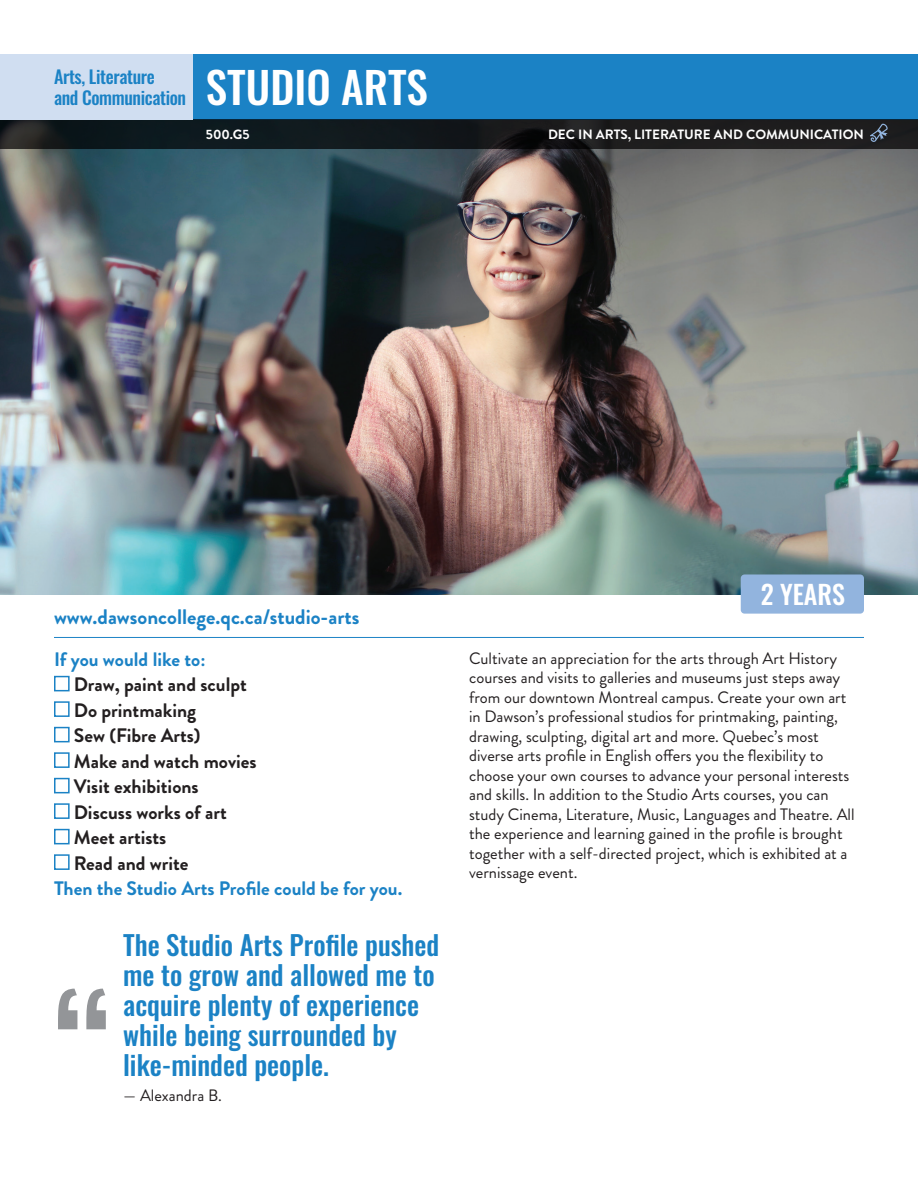
<style>
.page{position:relative;width:918px;height:1188px;background:#fff}
.page>*{position:absolute;margin:0;border:0;box-sizing:border-box;transform-origin:0 0}
.t1{font:500 148.5px "Oswald";color:#939598}
.Title_White{font:500 43.35px "Oswald";color:#fff}
.t2{font:500 27px/30px "Oswald";color:#1b82c5}
.t3{font:500 26.1px "Oswald";color:#fff}
.Big_URL{font:700 21px "Brandon Grotesque";color:#1b82c5}
.t4{font:700 19.5px "Brandon Grotesque";color:#231f20}
.Hero_Checklist_Blue{font:700 19.5px "Brandon Grotesque";color:#1b82c5}
.Title_White-2{font:500 18px/21px "Oswald";letter-spacing:-.02em;color:#1b82c5}
.t5{font:16.5px/19.5px "Brandon Grotesque";color:#231f20}
.Paragraph_Header_Blue{font:700 13.5px "Brandon Grotesque";color:#fff}
</style>
<div class="page">
<img style="left:0;top:148px;width:918px;height:446px">
<div style="left:0;top:54px;width:918px;height:65px;background:#1b82c5"></div>
<svg style="left:0;top:119px;width:918px;height:29px;background:#171c1f"></svg>
<svg style="left:870px;top:124px;width:18px;height:18px"></svg>
<div style="left:0;top:54px;width:192px;height:65px;background:#d0def1"></div>
<div style="left:54px;top:676px;width:16px;height:15px;border:2px solid #1b82c5"></div>
<div style="left:54px;top:701px;width:16px;height:16px;border:2px solid #1b82c5"></div>
<div style="left:54px;top:727px;width:16px;height:15px;border:2px solid #1b82c5"></div>
<div style="left:54px;top:752px;width:16px;height:16px;border:2px solid #1b82c5"></div>
<div style="left:54px;top:778px;width:16px;height:15px;border:2px solid #1b82c5"></div>
<div style="left:54px;top:803px;width:16px;height:16px;border:2px solid #1b82c5"></div>
<div style="left:54px;top:829px;width:16px;height:15px;border:2px solid #1b82c5"></div>
<div style="left:54px;top:854px;width:16px;height:16px;border:2px solid #1b82c5"></div>
<hr style="left:54px;top:637px;width:810px;height:1px;background:#1b82c5">
<div style="left:741px;top:574px;width:123px;height:40px;background:#92b4de;border-radius:4px"></div>
<p class="Title_White-2" style="left:54px;top:64px;width:134px">Arts, Literature<br>and Communication</p>
<p class="Title_White" style="left:206px;top:49px;width:224px">STUDIO ARTS</p>
<p class="Paragraph_Header_Blue" style="left:206px;top:124px;width:45px">500.G5</p>
<p class="Paragraph_Header_Blue" style="left:548px;top:124px;width:317px">DEC IN ARTS, LITERATURE AND COMMUNICATION</p>
<p class="Big_URL" style="left:54px;top:602px;width:307px">www.dawsoncollege.qc.ca/studio-arts</p>
<p class="Hero_Checklist_Blue" style="left:54px;top:646px;width:153px">If you would like to:</p>
<p class="t4" style="left:74px;top:671px;width:174px">Draw, paint and sculpt</p>
<p class="t4" style="left:74px;top:697px;width:124px">Do printmaking</p>
<p class="t4" style="left:74px;top:722px;width:128px">Sew (Fibre Arts)</p>
<p class="t4" style="left:74px;top:748px;width:184px">Make and watch movies</p>
<p class="t4" style="left:74px;top:773px;width:126px">Visit exhibitions</p>
<p class="t4" style="left:74px;top:799px;width:155px">Discuss works of art</p>
<p class="t4" style="left:74px;top:824px;width:94px">Meet artists</p>
<p class="t4" style="left:74px;top:850px;width:116px">Read and write</p>
<p class="Hero_Checklist_Blue" style="left:54px;top:875px;width:350px">Then the Studio Arts Profile could be for you.</p>
<p class="t1" style="left:54px;top:919px;width:62px">“</p>
<p class="t2" style="left:123px;top:927px;width:318px">The Studio Arts Profile pushed me to grow and allowed me to acquire plenty of experience while being surrounded by like-minded people.</p>
<p class="t5" style="left:123px;top:1086px;width:100px">— Alexandra B.</p>
<p class="t3" style="left:761px;top:571px;width:86px">2 YEARS</p>
<p class="t5" style="left:469px;top:649px;width:387px">Cultivate an appreciation for the arts through Art History courses and visits to galleries and museums just steps away from our downtown Montreal campus. Create your own art in Dawson’s professional studios for printmaking, painting, drawing, sculpting, digital art and more. Quebec’s most diverse arts profile in English offers you the flexibility to choose your own courses to advance your personal interests and skills. In addition to the Studio Arts courses, you can study Cinema, Literature, Music, Languages and Theatre. All the experience and learning gained in the profile is brought together with a self-directed project, which is exhibited at a vernissage event.</p>
</div>
